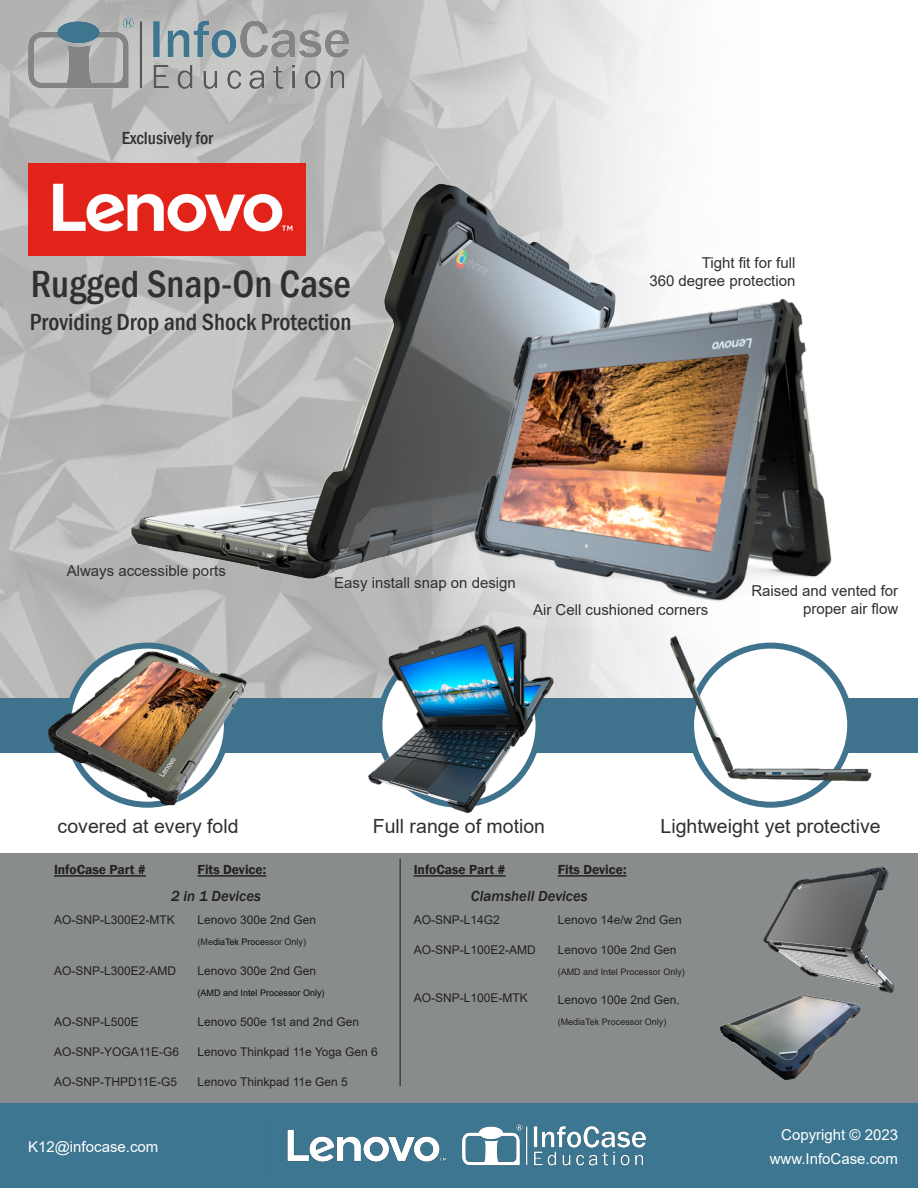
<style>
.page{position:relative;width:918px;height:1188px;background:#fff}
.page>*{position:absolute;margin:0;border:0;box-sizing:border-box;transform-origin:0 0}
.t1{font:500 condensed 39px "Franklin Gothic";color:#312f30}
.t2{font:500 condensed 24px "Franklin Gothic";color:#312f30}
.t3{font:19.5px "Arial";color:#312f30}
.t4{font:500 condensed 18px "Franklin Gothic";color:#312f30}
.t5{font:15px/18px "Arial";color:#312f30;text-align:right}
.t6{font:15px "Arial";color:#fff}
.t7{font:italic 500 15px "Franklin Gothic";color:#231f20}
.List_Header{font:600 13.5px "Franklin Gothic";color:#231f20}
.List{font:12px "Arial";color:#231f20}
.List-2{font:9px "Arial";color:#231f20}
.List-3{font:9px "Arial";color:#0c0d0c}
.s1{color:#0c0d0c}
</style>
<div class="page">
<img style="left:0;top:0;width:668px;height:698px">
<div style="left:0;top:698px;width:918px;height:54px;background:#3f738d"></div>
<div style="left:0;top:853px;width:918px;height:261px;background:#898c8d"></div>
<img style="left:763px;top:867px;width:132px;height:126px">
<img style="left:720px;top:978px;width:143px;height:102px">
<img style="left:104px;top:174px;width:535px;height:437px">
<img style="left:430px;top:272px;width:402px;height:356px">
<img style="left:40px;top:633px;width:211px;height:175px">
<img style="left:657px;top:610px;width:227px;height:198px">
<img style="left:348px;top:615px;width:223px;height:199px">
<hr style="left:400px;top:859px;width:1px;height:227px;background:#231f20">
<div style="left:0;top:1103px;width:918px;height:85px;background:#3c7690"></div>
<img style="left:462px;top:1122px;width:186px;height:50px">
<hr style="left:54px;top:875px;width:92px;height:2px;background:#231f20">
<hr style="left:414px;top:875px;width:92px;height:2px;background:#231f20">
<hr style="left:198px;top:875px;width:68px;height:2px;background:#231f20">
<img style="left:270px;top:1118px;width:186px;height:57px">
<hr style="left:558px;top:875px;width:68px;height:2px;background:#231f20">
<img style="left:28px;top:12px;width:324px;height:80px">
<img style="left:28px;top:163px;width:277px;height:93px">
<p class="t4" style="left:122px;top:127px;width:93px">Exclusively for</p>
<p class="t1" style="left:31px;top:259px;width:321px">Rugged Snap-On Case</p>
<p class="t2" style="left:30px;top:307px;width:323px">Providing Drop and Shock Protection</p>
<p class="t5" style="left:702px;top:253px;width:95px">Tight fit for full</p>
<p class="t5" style="left:649px;top:271px;width:147px">360 degree protection</p>
<p class="t5" style="left:67px;top:562px;width:161px">Always accessible ports</p>
<p class="t5" style="left:334px;top:574px;width:183px">Easy install snap on design</p>
<p class="t5" style="left:533px;top:601px;width:177px">Air Cell cushioned corners</p>
<p class="t5" style="left:751px;top:582px;width:148px">Raised and vented for proper air flow</p>
<p class="t3" style="left:58px;top:813px;width:182px">covered at every fold</p>
<p class="t3" style="left:661px;top:813px;width:222px">Lightweight yet protective</p>
<p class="t3" style="left:373px;top:813px;width:174px">Full range of motion</p>
<p class="List_Header" style="left:54px;top:861px;width:93px">InfoCase Part #</p>
<p class="List_Header" style="left:198px;top:861px;width:70px">Fits Device:</p>
<p class="List_Header" style="left:414px;top:861px;width:93px">InfoCase Part #</p>
<p class="List_Header" style="left:558px;top:861px;width:70px">Fits Device:</p>
<p class="t7" style="left:171px;top:886px;width:92px">2 in 1 Devices</p>
<p class="t7" style="left:471px;top:886px;width:118px">Clamshell Devices</p>
<p class="List" style="left:54px;top:912px;width:122px">AO-SNP-L300E2-MTK</p>
<p class="List" style="left:54px;top:963px;width:124px">AO-SNP-L300E2-AMD</p>
<p class="List" style="left:54px;top:1014px;width:86px">AO-SNP-L500E</p>
<p class="List" style="left:54px;top:1044px;width:127px">AO-SNP-YOGA11E-G6</p>
<p class="List" style="left:54px;top:1074px;width:125px">AO-SNP-THPD11E-G5</p>
<p class="List" style="left:198px;top:912px;width:120px">Lenovo 300e 2nd Gen</p>
<p class="List-2" style="left:198px;top:936px;width:110px">(Me<span class="s1">diaTek Proce</span>ssor Only)</p>
<p class="List" style="left:198px;top:963px;width:120px">Lenovo 300e 2nd Gen</p>
<p class="List-3" style="left:198px;top:987px;width:129px">(AMD and Intel Processor Only)</p>
<p class="List" style="left:198px;top:1014px;width:163px">Lenovo 500e 1st and 2nd Gen</p>
<p class="List" style="left:198px;top:1044px;width:182px">Lenovo Thinkpad 11e Yoga Gen 6</p>
<p class="List" style="left:198px;top:1074px;width:152px">Lenovo Thinkpad 11e Gen 5</p>
<p class="t6" style="left:28px;top:1136px;width:132px">K12@infocase.com</p>
<p class="List" style="left:414px;top:912px;width:88px">AO-SNP-L14G2</p>
<p class="List" style="left:414px;top:942px;width:124px">AO-SNP-L100E2-AMD</p>
<p class="List" style="left:414px;top:990px;width:116px">AO-SNP-L100E-MTK</p>
<p class="List" style="left:558px;top:912px;width:126px">Lenovo 14e/w 2nd Gen</p>
<p class="List" style="left:558px;top:942px;width:120px">Lenovo 100e 2nd Gen</p>
<p class="List-2" style="left:558px;top:966px;width:129px">(AMD and Intel Processor Only)</p>
<p class="List" style="left:558px;top:991px;width:124px">Lenovo 100e 2nd Gen.</p>
<p class="List-2" style="left:558px;top:1015px;width:110px">(MediaTek Processor Only)</p>
<p class="t6" style="left:781px;top:1125px;width:118px">Copyright © 2023</p>
<p class="t6" style="left:770px;top:1148px;width:130px">www.InfoCase.com</p>
</div>
